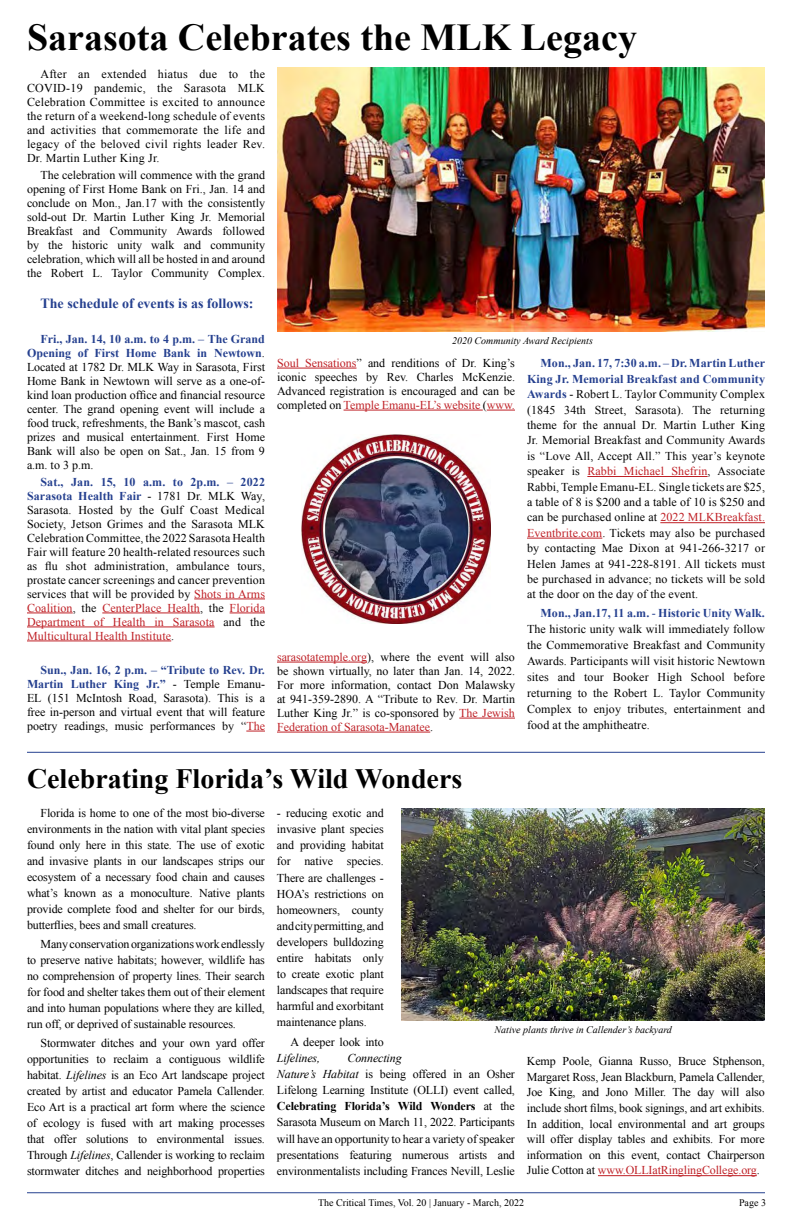
<style>
.page{position:relative;width:792px;height:1224px;background:#fff}
.page>*{position:absolute;margin:0;border:0;box-sizing:border-box;transform-origin:0 0}
.t1{font:700 38px "Times New Roman";color:#000}
.t2{font:700 28px "Times New Roman";color:#000}
.t3{font:700 14px "Times New Roman";color:#25408f}
.t4{font:12px/14px "Times New Roman";letter-spacing:-.01em;color:#000;text-align:justify}
.t5{font:italic 12px "Times New Roman";letter-spacing:-.01em;color:#000}
.t6{font:italic 10px "Times New Roman";color:#000}
.t7{font:10px "Times New Roman";color:#000}
.s1{font-weight:700;color:#25408f}
.s2{color:#25408f}
.s3{color:#bf2026}
.s4{font-style:italic}
.s5{font-weight:700}
</style>
<div class="page">
<hr style="left:27px;top:1192px;width:738px;height:1px;background:#25408f">
<hr style="left:194px;top:599px;width:71px;height:1px;background:#bf2026">
<hr style="left:27px;top:613px;width:46px;height:1px;background:#bf2026">
<hr style="left:102px;top:613px;width:98px;height:1px;background:#bf2026">
<hr style="left:230px;top:613px;width:35px;height:1px;background:#bf2026">
<hr style="left:27px;top:627px;width:188px;height:1px;background:#bf2026">
<hr style="left:27px;top:641px;width:144px;height:1px;background:#bf2026">
<svg style="left:246px;top:731px;width:19px;height:1px"></svg>
<hr style="left:277px;top:368px;width:80px;height:1px;background:#bf2026">
<hr style="left:344px;top:410px;width:139px;height:1px;background:#bf2026">
<svg style="left:487px;top:410px;width:28px;height:1px"></svg>
<hr style="left:277px;top:662px;width:90px;height:1px;background:#bf2026">
<hr style="left:459px;top:718px;width:56px;height:1px;background:#bf2026">
<hr style="left:277px;top:732px;width:153px;height:1px;background:#bf2026">
<hr style="left:587px;top:476px;width:121px;height:1px;background:#bf2026">
<hr style="left:660px;top:522px;width:105px;height:1px;background:#bf2026">
<hr style="left:527px;top:538px;width:75px;height:1px;background:#bf2026">
<img style="left:277px;top:68px;width:488px;height:263px">
<img style="left:301px;top:434px;width:190px;height:189px">
<hr style="left:27px;top:752px;width:738px;height:1px;background:#25408f">
<hr style="left:598px;top:1175px;width:159px;height:1px;background:#bf2026">
<img style="left:402px;top:809px;width:363px;height:212px">
<h1 class="t1" style="left:27px;top:11px;width:612px">Sarasota Celebrates the MLK Legacy</h1>
<p class="t4" style="left:27px;top:67px;width:240px;text-indent:14px">After an extended hiatus due to the COVID-19 pandemic, the Sarasota MLK Celebration Committee is excited to announce the return of a weekend-long schedule of events and activities that commemorate the life and legacy of the beloved civil rights leader Rev.<br>Dr. Martin Luther King Jr.</p>
<p class="t4" style="left:27px;top:168px;width:240px;text-indent:14px">The celebration will commence with the grand opening of First Home Bank on Fri., Jan. 14 and conclude on Mon., Jan.17 with the consistently sold-out Dr. Martin Luther King Jr. Memorial Breakfast and Community Awards followed by the historic unity walk and community celebration, which will all be hosted in and around the Robert L. Taylor Community Complex.</p>
<p class="t3" style="left:40px;top:294px;width:215px">The schedule of events is as follows:</p>
<p class="t4" style="left:27px;top:331px;width:240px;text-indent:14px"><span class="s1">Fri., Jan. 14, 10 a.m. to 4 p.m.</span> <span class="s2">–</span> <span class="s1">The Grand Opening of First Home Bank in Newtown</span>.<br>Located at 1782 Dr. MLK Way in Sarasota, First Home Bank in Newtown will serve as a one-of&shy;kind loan production office and financial resource center. The grand opening event will include a food truck, refreshments, the Bank’s mascot, cash prizes and musical entertainment. First Home Bank will also be open on Sat., Jan. 15 from 9 a.m. to 3 p.m.</p>
<p class="t4" style="left:27px;top:474px;width:240px;text-indent:14px"><span class="s1">Sat., Jan. 15, 10 a.m. to 2p.m.</span> <span class="s2">–</span> <span class="s1">2022<br>Sarasota Health Fair</span> - 1781 Dr. MLK Way, Sarasota. Hosted by the Gulf Coast Medical Society, Jetson Grimes and the Sarasota MLK Celebration Committee, the 2022 Sarasota Health Fair will feature 20 health-related resources such as flu shot administration, ambulance tours, prostate cancer screenings and cancer prevention services that will be provided by <span class="s3">Shots in Arms Coalition</span>, the <span class="s3">CenterPlace Health</span>, the <span class="s3">Florida Department of Health in Sarasota</span> and the <span class="s3">Multicultural Health Institute</span>.</p>
<p class="t4" style="left:27px;top:663px;width:240px;text-indent:14px"><span class="s1">Sun., Jan. 16, 2 p.m.</span> <span class="s2">–</span> <span class="s1">“Tribute to Rev. Dr.<br>Martin Luther King Jr.”</span> - Temple Emanu-EL (151 McIntosh Road, Sarasota). This is a free in-person and virtual event that will feature poetry readings, music performances by “<span class="s3">The</span></p>
<p class="t6" style="left:452px;top:334px;width:142px">2020 Community Award Recipients</p>
<p class="t4" style="left:277px;top:356px;width:240px"><span class="s3">Soul Sensations</span>” and renditions of Dr. King’s iconic speeches by Rev. Charles McKenzie.<br>Advanced registration is encouraged and can be completed on <span class="s3">Temple Emanu-EL’s website</span> (<span class="s3">www.</span></p>
<p class="t4" style="left:277px;top:650px;width:240px"><span class="s3">sarasotatemple.org</span>), where the event will also be shown virtually, no later than Jan. 14, 2022.<br>For more information, contact Don Malawsky at 941-359-2890. A “Tribute to Rev. Dr. Martin Luther King Jr.” is co-sponsored by <span class="s3">The Jewish Federation of Sarasota-Manatee</span>.</p>
<p class="t4" style="left:527px;top:356px;width:240px;line-height:15.4px;text-indent:14px"><span class="s1">Mon., Jan. 17, 7:30 a.m.</span> <span class="s2">–</span> <span class="s1">Dr. Martin Luther King Jr. Memorial Breakfast and Community Awards</span> - Robert L. Taylor Community Complex (1845 34th Street, Sarasota). The returning theme for the annual Dr. Martin Luther King Jr. Memorial Breakfast and Community Awards is “Love All, Accept All.” This year’s keynote speaker is <span class="s3">Rabbi Michael Shefrin</span>, Associate Rabbi, Temple Emanu-EL. Single tickets are $25, a table of 8 is $200 and a table of 10 is $250 and can be purchased online at <span class="s3">2022 MLKBreakfast.<br>Eventbrite.com</span>. Tickets may also be purchased by contacting Mae Dixon at 941-266-3217 or Helen James at 941-228-8191. All tickets must be purchased in advance; no tickets will be sold at the door on the day of the event.</p>
<p class="t4" style="left:527px;top:605px;width:240px;line-height:16px;text-indent:14px"><span class="s1">Mon., Jan.17, 11 a.m.</span> <span class="s2">-</span> <span class="s1">Historic Unity Walk.<br></span>The historic unity walk will immediately follow the Commemorative Breakfast and Community Awards. Participants will visit historic Newtown sites and tour Booker High School before returning to the Robert L. Taylor Community Complex to enjoy tributes, entertainment and food at the amphitheatre.</p>
<h2 class="t2" style="left:27px;top:760px;width:437px">Celebrating Florida’s Wild Wonders</h2>
<p class="t4" style="left:27px;top:805px;width:240px;line-height:16px;text-indent:14px">Florida is home to one of the most bio-diverse environments in the nation with vital plant species found only here in this state. The use of exotic and invasive plants in our landscapes strips our ecosystem of a necessary food chain and causes what’s known as a monoculture. Native plants provide complete food and shelter for our birds, butterflies, bees and small creatures.</p>
<p class="t4" style="left:27px;top:936px;width:240px;line-height:16px;text-indent:14px">Many conservation organizations work endlessly to preserve native habitats; however, wildlife has no comprehension of property lines. Their search for food and shelter takes them out of their element and into human populations where they are killed, run off, or deprived of sustainable resources.</p>
<p class="t4" style="left:27px;top:1035px;width:240px;line-height:16px;text-indent:14px">Stormwater ditches and your own yard offer opportunities to reclaim a contiguous wildlife habitat. <span class="s4">Lifelines</span> is an Eco Art landscape project created by artist and educator Pamela Callender.<br>Eco Art is a practical art form where the science of ecology is fused with art making processes that offer solutions to environmental issues.<br>Through <span class="s4">Lifelines</span>, Callender is working to reclaim stormwater ditches and neighborhood properties</p>
<p class="t4" style="left:277px;top:805px;width:108px;line-height:16.1px">- reducing exotic and invasive plant species and providing habitat for native species.<br>There are challenges - HOA’s restrictions on homeowners, county and city permitting, and developers bulldozing entire habitats only to create exotic plant landscapes that require harmful and exorbitant maintenance plans.</p>
<p class="t4" style="left:290px;top:1034px;width:95px">A deeper look into</p>
<p class="t5" style="left:277px;top:1050px;width:45px">Lifelines,</p>
<p class="t6" style="left:495px;top:1023px;width:179px">Native plants thrive in Callender’s backyard</p>
<p class="t4" style="left:277px;top:1050px;width:240px;line-height:16.2px;text-align:left;text-indent:71px"><span class="s4">Connecting<br>Nature’s Habitat</span> is being offered in an Osher Lifelong Learning Institute (OLLI) event called, <span class="s5">Celebrating Florida’s Wild Wonders</span> at the Sarasota Museum on March 11, 2022. Participants will have an opportunity to hear a variety of speaker presentations featuring numerous artists and environmentalists including Frances Nevill, Leslie</p>
<p class="t4" style="left:527px;top:1053px;width:239px;line-height:15.6px">Kemp Poole, Gianna Russo, Bruce Stphenson, Margaret Ross, Jean Blackburn, Pamela Callender, Joe King, and Jono Miller. The day will also include short films, book signings, and art exhibits.<br>In addition, local environmental and art groups will offer display tables and exhibits. For more information on this event, contact Chairperson Julie Cotton at <span class="s3">www.OLLIatRinglingCollege.org</span>.</p>
<p class="t7" style="left:318px;top:1196px;width:208px">The Critical Times, Vol. 20 | January - March, 2022</p>
<p class="t7" style="left:739px;top:1196px;width:28px">Page 3</p>
</div>
